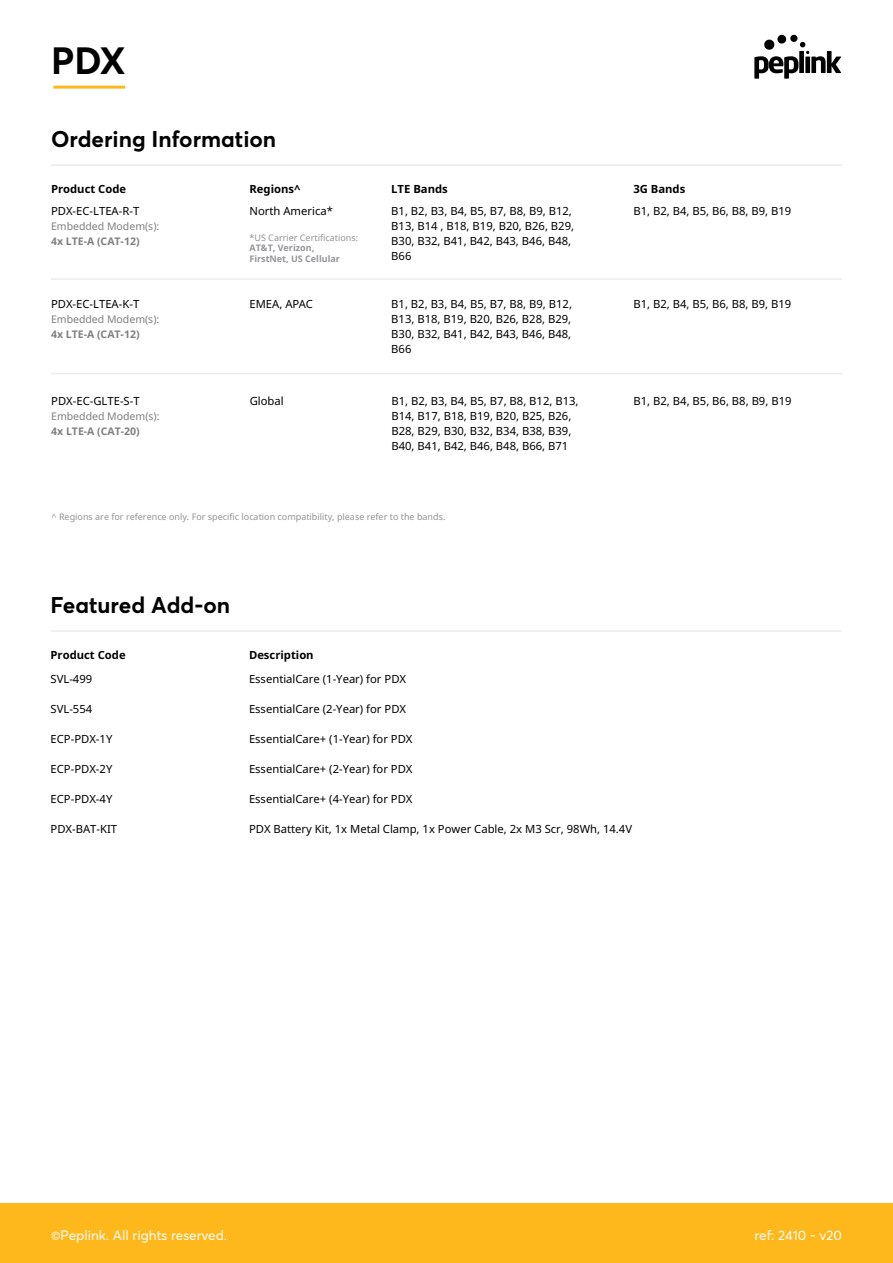
<style>
.page{position:relative;width:893px;height:1263px;background:#fff}
.page>*{position:absolute;margin:0;border:0;box-sizing:border-box;transform-origin:0 0}
.t1{font:700 37.5px "Averta";color:#000}
.t2{font:700 22.5px "Averta";color:#000}
.t3{font:13.5px "Averta";color:#fff}
.t4{font:11.25px/15px "Noto Sans";color:#000;text-align:justify}
.t5{font:11.25px "Noto Sans";color:#010101}
.t6{font:700 11.25px "Noto Sans";color:#000}
.t7{font:10.5px "Noto Sans";color:#7f7f7f}
.t8{font:700 10.5px "Noto Sans";color:#7f7f7f}
.t9{font:9px "Noto Sans";color:#929497}
.t10{font:700 9px/10.8px "Noto Sans";color:#929497}
</style>
<div class="page">
<hr style="left:51px;top:630px;width:790px;height:2px;background:#ebebeb">
<hr style="left:51px;top:164px;width:791px;height:2px;background:#ebebeb">
<hr style="left:51px;top:278px;width:791px;height:2px;background:#ececec">
<hr style="left:51px;top:373px;width:791px;height:1px;background:#ececec">
<div style="left:0;top:1203px;width:893px;height:60px;background:#ffb81c"></div>
<svg style="left:754px;top:34px;width:87px;height:45px"></svg>
<hr style="left:53px;top:86px;width:72px;height:3px;background:#ffb81c">
<h1 class="t1" style="left:51px;top:37px;width:76px">PDX</h1>
<h2 class="t2" style="left:51px;top:125px;width:227px">Ordering Information</h2>
<p class="t6" style="left:51px;top:181px;width:77px">Product Code</p>
<p class="t6" style="left:249px;top:181px;width:53px">Regions^</p>
<p class="t6" style="left:391px;top:181px;width:58px">LTE Bands</p>
<p class="t6" style="left:633px;top:181px;width:53px">3G Bands</p>
<p class="t4" style="left:51px;top:203px;width:90px">PDX-EC-LTEA-R-T</p>
<p class="t7" style="left:51px;top:219px;width:110px">Embedded Modem(s):</p>
<p class="t8" style="left:51px;top:234px;width:90px">4x LTE-A (CAT-12)</p>
<p class="t4" style="left:51px;top:297px;width:90px">PDX-EC-LTEA-K-T</p>
<p class="t7" style="left:51px;top:312px;width:110px">Embedded Modem(s):</p>
<p class="t8" style="left:51px;top:327px;width:90px">4x LTE-A (CAT-12)</p>
<p class="t4" style="left:51px;top:394px;width:90px">PDX-EC-GLTE-S-T</p>
<p class="t7" style="left:51px;top:409px;width:110px">Embedded Modem(s):</p>
<p class="t8" style="left:51px;top:424px;width:90px">4x LTE-A (CAT-20)</p>
<p class="t4" style="left:249px;top:203px;width:85px">North America*</p>
<p class="t9" style="left:249px;top:231px;width:110px">*US Carrier Certifications:</p>
<p class="t10" style="left:249px;top:243px;width:92px">AT&amp;T, Verizon,<br>FirstNet, US Cellular</p>
<p class="t4" style="left:391px;top:203px;width:182px">B1, B2, B3, B4, B5, B7, B8, B9, B12,</p>
<p class="t4" style="left:633px;top:203px;width:159px">B1, B2, B4, B5, B6, B8, B9, B19</p>
<p class="t4" style="left:391px;top:218px;width:184px;text-align:left">B13, B14 , B18, B19, B20, B26, B29,<br>B30, B32, B41, B42, B43, B46, B48,<br>B66</p>
<p class="t4" style="left:249px;top:297px;width:65px">EMEA, APAC</p>
<p class="t4" style="left:391px;top:297px;width:182px">B1, B2, B3, B4, B5, B7, B8, B9, B12,</p>
<p class="t4" style="left:633px;top:297px;width:159px">B1, B2, B4, B5, B6, B8, B9, B19</p>
<p class="t4" style="left:391px;top:312px;width:181px">B13, B18, B19, B20, B26, B28, B29, B30, B32, B41, B42, B43, B46, B48, B66</p>
<p class="t4" style="left:250px;top:394px;width:36px">Global</p>
<p class="t4" style="left:391px;top:394px;width:189px">B1, B2, B3, B4, B5, B7, B8, B12, B13,</p>
<p class="t4" style="left:633px;top:394px;width:159px">B1, B2, B4, B5, B6, B8, B9, B19</p>
<p class="t4" style="left:391px;top:409px;width:181px">B14, B17, B18, B19, B20, B25, B26, B28, B29, B30, B32, B34, B38, B39, B40, B41, B42, B46, B48, B66, B71</p>
<p class="t9" style="left:52px;top:511px;width:395px">^ Regions are for reference only. For specific location compatibility, please refer to the bands.</p>
<h2 class="t2" style="left:51px;top:591px;width:181px">Featured Add-on</h2>
<p class="t6" style="left:51px;top:647px;width:77px">Product Code</p>
<p class="t6" style="left:249px;top:647px;width:66px">Description</p>
<p class="t5" style="left:51px;top:671px;width:43px">SVL-499</p>
<p class="t5" style="left:51px;top:701px;width:43px">SVL-554</p>
<p class="t5" style="left:51px;top:731px;width:63px">ECP-PDX-1Y</p>
<p class="t5" style="left:51px;top:761px;width:63px">ECP-PDX-2Y</p>
<p class="t5" style="left:51px;top:791px;width:63px">ECP-PDX-4Y</p>
<p class="t5" style="left:51px;top:821px;width:68px">PDX-BAT-KIT</p>
<p class="t5" style="left:249px;top:671px;width:159px">EssentialCare (1-Year) for PDX</p>
<p class="t5" style="left:249px;top:701px;width:159px">EssentialCare (2-Year) for PDX</p>
<p class="t5" style="left:249px;top:731px;width:165px">EssentialCare+ (1-Year) for PDX</p>
<p class="t5" style="left:249px;top:761px;width:165px">EssentialCare+ (2-Year) for PDX</p>
<p class="t5" style="left:249px;top:791px;width:165px">EssentialCare+ (4-Year) for PDX</p>
<p class="t5" style="left:249px;top:821px;width:385px">PDX Battery Kit, 1x Metal Clamp, 1x Power Cable, 2x M3 Scr, 98Wh, 14.4V</p>
<p class="t3" style="left:51px;top:1226px;width:178px">©Peplink. All rights reserved.</p>
<p class="t3" style="left:754px;top:1226px;width:89px">ref: 2410 - v20</p>
</div>
